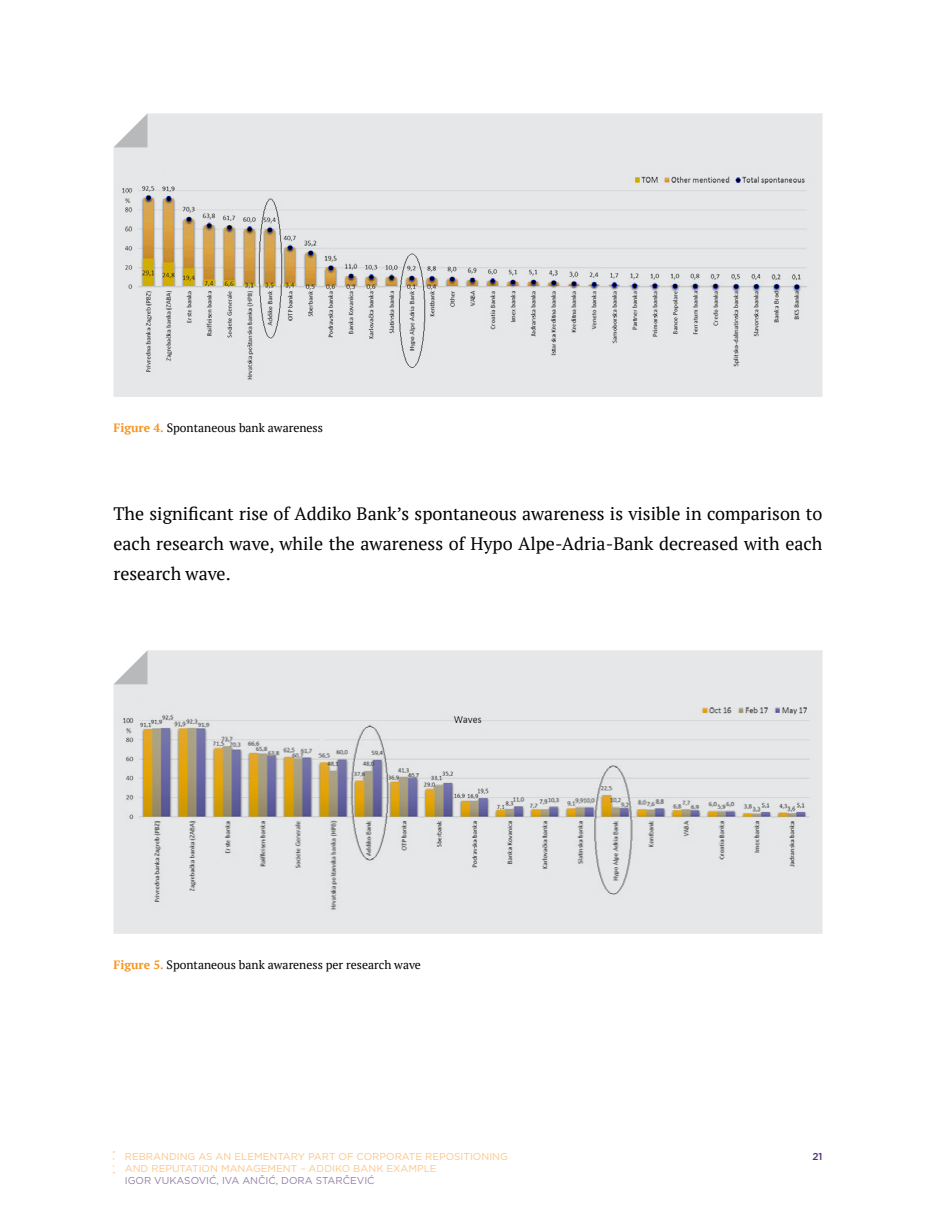
<style>
.page{position:relative;width:936px;height:1219px;background:#fff}
.page>*{position:absolute;margin:0;border:0;box-sizing:border-box;transform-origin:0 0}
.t1{font:18px/30px "PT Serif";color:#000;text-align:justify}
.t2{font:12px "PT Serif";color:#000}
.t3{font:10px "Gotham";color:#fdc689}
.t4{font:10px "Gotham";color:#9381a7}
.t5{font:500 10px "Gotham";color:#4d2f74}
.s1{font-weight:700;color:#f7941e}
</style>
<div class="page">
<div style="left:113px;top:113px;width:709px;height:284px;background:#e6e7e8"></div>
<svg style="left:113px;top:113px;width:34px;height:34px"></svg>
<img style="left:116px;top:161px;width:699px;height:221px">
<div style="left:113px;top:650px;width:709px;height:284px;background:#e6e7e8"></div>
<svg style="left:113px;top:650px;width:34px;height:34px"></svg>
<img style="left:118px;top:691px;width:700px;height:220px">
<p class="t2" style="left:113px;top:420px;width:211px"><span class="s1">Figure 4.</span> Spontaneous bank awareness</p>
<p class="t1" style="left:113px;top:499px;width:710px">The significant rise of Addiko Bank’s spontaneous awareness is visible in comparison to each research wave, while the awareness of Hypo Alpe-Adria-Bank decreased with each research wave.</p>
<p class="t2" style="left:113px;top:957px;width:309px"><span class="s1">Figure 5.</span> Spontaneous bank awareness per research wave</p>
<p class="t3" style="left:125px;top:1151px;width:384px">REBRANDING AS AN ELEMENTARY PART OF CORPORATE REPOSITIONING</p>
<p class="t5" style="left:812px;top:1150px;width:12px">21</p>
<p class="t3" style="left:125px;top:1163px;width:313px">AND REPUTATION MANAGEMENT – ADDIKO BANK EXAMPLE</p>
<p class="t4" style="left:125px;top:1175px;width:251px">IGOR VUKASOVIĆ, IVA ANČIĆ, DORA STARČEVIĆ</p>
</div>
